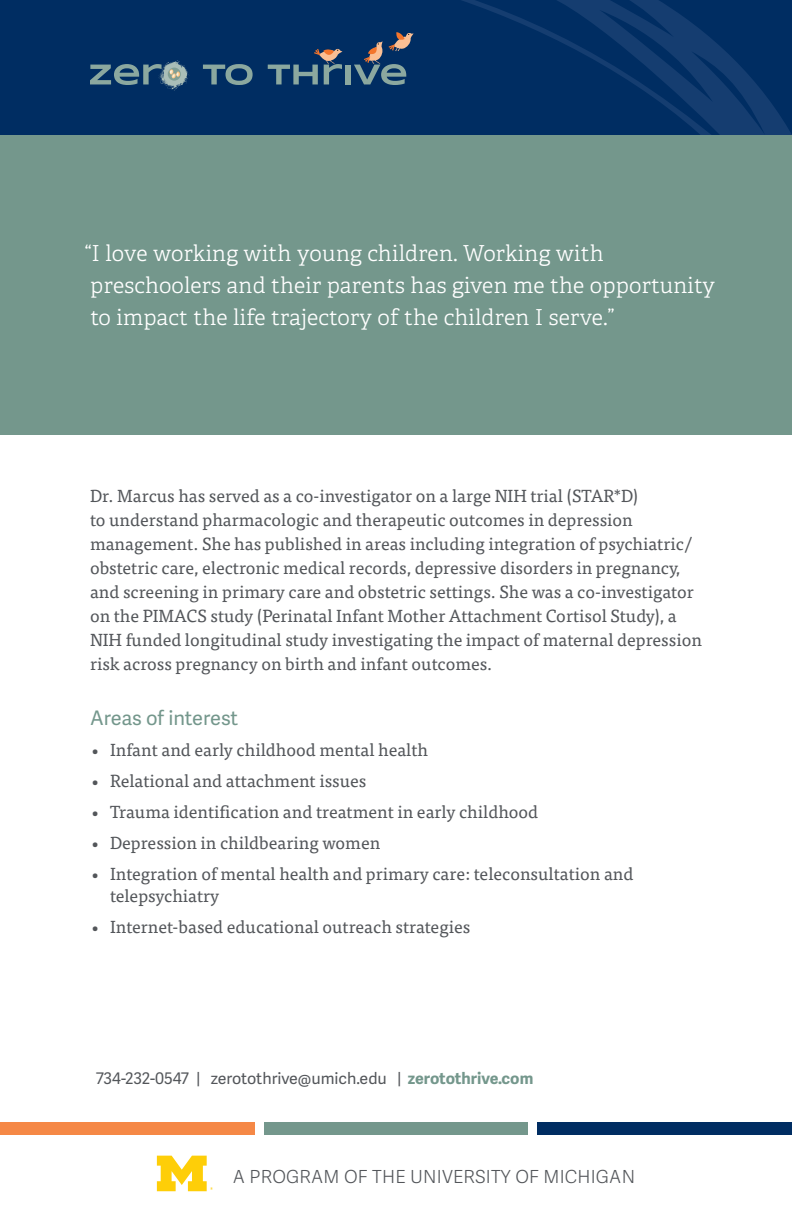
<style>
.page{position:relative;width:792px;height:1224px;background:#fff}
.page>*{position:absolute;margin:0;border:0;box-sizing:border-box;transform-origin:0 0}
.t1{font:300 22px/32px "Adelle";letter-spacing:.01em;color:#fff}
.t2{font:20px "Adelle Sans";letter-spacing:-.01em;color:#74978c}
.t3{font:300 18px "Adelle Sans";letter-spacing:.01em;color:#53565a}
.t4{font:17.6px/24px "Tisa Pro";color:#53565a}
.t5{font:16px "Adelle Sans";color:#53565a}
.s1{font-weight:700;color:#74978c}
</style>
<div class="page">
<div style="left:0;top:0;width:792px;height:136px;background:#002d62"></div>
<svg style="left:90px;top:60px;width:99px;height:31px"></svg>
<svg style="left:203px;top:64px;width:50px;height:21px"></svg>
<svg style="left:268px;top:48px;width:74px;height:36px"></svg>
<div style="left:345px;top:65px;width:6px;height:19px;background:#8ba89f"></div>
<svg style="left:354px;top:51px;width:15px;height:34px"></svg>
<svg style="left:369px;top:0;width:423px;height:135px"></svg>
<div style="left:0;top:1122px;width:254px;height:12px;background:#f58846"></div>
<div style="left:264px;top:1122px;width:264px;height:12px;background:#74978c"></div>
<div style="left:538px;top:1122px;width:254px;height:12px;background:#002d62"></div>
<svg style="left:157px;top:1156px;width:56px;height:35px"></svg>
<div style="left:0;top:135px;width:792px;height:300px;background:#74978c"></div>
<p class="t1" style="left:84px;top:238px;width:632px">“I love working with young children. Working with preschoolers and their parents has given me the opportunity to impact the life trajectory of the children I serve.”</p>
<p class="t4" style="left:90px;top:483px;width:613px">Dr. Marcus has served as a co-investigator on a large NIH trial (STAR*D)<br>to understand pharmacologic and therapeutic outcomes in depression management. She has published in areas including integration of psychiatric/ obstetric care, electronic medical records, depressive disorders in pregnancy, and screening in primary care and obstetric settings. She was a co-investigator on the PIMACS study (Perinatal Infant Mother Attachment Cortisol Study), a NIH funded longitudinal study investigating the impact of maternal depression risk across pregnancy on birth and infant outcomes.</p>
<p class="t2" style="left:90px;top:704px;width:150px">Areas of interest</p>
<p class="t4" style="left:90px;top:737px;width:340px">• Infant and early childhood mental health</p>
<p class="t4" style="left:90px;top:768px;width:278px">• Relational and attachment issues</p>
<p class="t4" style="left:90px;top:799px;width:450px">• Trauma identification and treatment in early childhood</p>
<p class="t4" style="left:90px;top:830px;width:292px">• Depression in childbearing women</p>
<p class="t4" style="left:110px;top:862px;width:525px;line-height:22px;text-indent:-20px">• Integration of mental health and primary care: teleconsultation and telepsychiatry</p>
<p class="t4" style="left:90px;top:914px;width:382px">• Internet-based educational outreach strategies</p>
<p class="t5" style="left:96px;top:1067px;width:439px">734-232-0547 | zerotothrive@umich.edu | <span class="s1">zerotothrive.com</span></p>
<p class="t3" style="left:233px;top:1163px;width:404px">A PROGRAM OF THE UNIVERSITY OF MICHIGAN</p>
</div>
